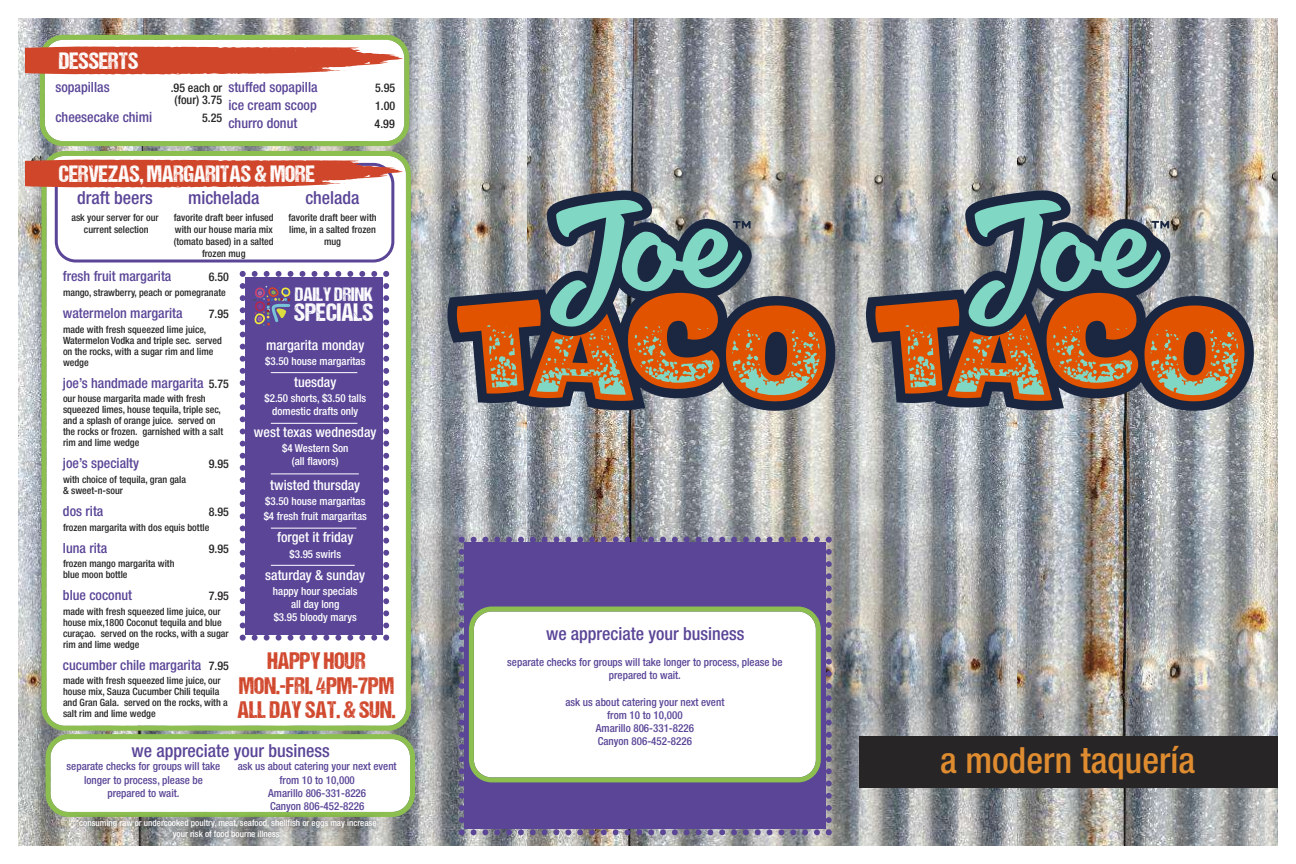
<style>
.page{position:relative;width:1296px;height:864px;background:#fff}
.page>*{position:absolute;margin:0;border:0;box-sizing:border-box;transform-origin:0 0}
.t1{font:500 condensed 36.1px "Helvetica Neue";color:#df8c30}
.t2{font:25.3px "DCC Ash";color:#fff}
.t3{font:24px/24.8px "DCC Ash";color:#d0462b;text-align:center}
.t4{font:23.7px "DCC Ash";color:#fff}
.t5{font:19.4px "DCC Ash";color:#fff}
.t6{font:500 condensed 18px "Helvetica Neue";color:#5a4597}
.t7{font:500 condensed 14px "Helvetica Neue";color:#5a4597}
.t8{font:500 condensed 14px "Helvetica Neue";color:#fff}
.t9{font:500 condensed 12px/11.6px "Helvetica Neue";color:#272526;text-align:center}
.t10{font:500 condensed 11px/13.2px "Helvetica Neue";color:#5a4597;text-align:center}
.t11{font:500 condensed 11px/13.2px "Helvetica Neue";color:#fff;text-align:center}
.t12{font:500 condensed 10px/11px "Helvetica Neue";color:#272526}
.t13{font:500 condensed 9px/10.8px "Helvetica Neue";color:#fff;text-align:center}
.s1{font-size:12px;color:#272526}
</style>
<div class="page">
<img style="left:18px;top:18px;width:1260px;height:828px">
<svg style="left:41px;top:151px;width:370px;height:580px"></svg>
<div style="left:859px;top:736px;width:419px;height:52px;background:#272526"></div>
<svg style="left:25px;top:159px;width:378px;height:104px"></svg>
<svg style="left:240px;top:271px;width:149px;height:370px;background:#66529d"></svg>
<svg style="left:46px;top:734px;width:369px;height:83px"></svg>
<img style="left:58px;top:808px;width:337px;height:38px">
<svg style="left:25px;top:35px;width:384px;height:111px"></svg>
<hr style="left:271px;top:372px;width:86px;height:1px;background:#fff">
<hr style="left:271px;top:423px;width:86px;height:1px;background:#fff">
<hr style="left:271px;top:473px;width:88px;height:1px;background:#fff">
<hr style="left:271px;top:528px;width:85px;height:1px;background:#fff">
<hr style="left:271px;top:565px;width:84px;height:1px;background:#fff">
<svg style="left:866px;top:190px;width:388px;height:221px;background:#8f9295"></svg>
<svg style="left:875px;top:293px;width:370px;height:109px;background:#79584c"></svg>
<svg style="left:906px;top:199px;width:332px;height:196px;background:#887663"></svg>
<svg style="left:459px;top:537px;width:373px;height:298px;background:#5f4c96"></svg>
<svg style="left:469px;top:607px;width:352px;height:175px"></svg>
<img style="left:447px;top:190px;width:389px;height:221px">
<svg style="left:457px;top:293px;width:369px;height:109px;background:#836257"></svg>
<svg style="left:487px;top:199px;width:333px;height:196px;background:#897763"></svg>
<h3 class="t4" style="left:59px;top:52px;width:81px">DESSERTS</h3>
<h3 class="t7" style="left:55px;top:82px;width:56px">sopapillas</h3>
<p class="t9" style="left:171px;top:83px;width:53px">.95 each or (four) 3.75</p>
<h3 class="t7" style="left:55px;top:112px;width:98px">cheesecake chimi</h3>
<p class="t9" style="left:202px;top:113px;width:22px">5.25</p>
<h3 class="t7" style="left:228px;top:82px;width:91px">stuffed sopapilla</h3>
<p class="t9" style="left:375px;top:83px;width:22px">5.95</p>
<h3 class="t7" style="left:228px;top:100px;width:90px">ice cream scoop</h3>
<p class="t9" style="left:375px;top:101px;width:22px">1.00</p>
<h3 class="t7" style="left:228px;top:118px;width:70px">churro donut</h3>
<p class="t9" style="left:375px;top:119px;width:22px">4.99</p>
<h3 class="t4" style="left:59px;top:165px;width:257px">CERVEZAS,MARGARITAS&amp;MORE</h3>
<h3 class="t6" style="left:77px;top:191px;width:77px">draft beers</h3>
<p class="t12" style="left:71px;top:212px;width:89px;line-height:12.7px;text-align:center">ask your server for our current selection</p>
<h3 class="t6" style="left:188px;top:191px;width:73px">michelada</h3>
<p class="t12" style="left:174px;top:212px;width:101px;line-height:12.2px;text-align:center">favorite draft beer infused with our house maria mix (tomato based) in a salted frozen mug</p>
<h3 class="t6" style="left:305px;top:191px;width:56px">chelada</h3>
<p class="t12" style="left:288px;top:212px;width:90px;line-height:12px;text-align:center">favorite draft beer with lime, in a salted frozen mug</p>
<h3 class="t7" style="left:63px;top:271px;width:110px">fresh fruit margarita</h3>
<p class="t9" style="left:209px;top:272px;width:22px">6.50</p>
<p class="t12" style="left:63px;top:288px;width:164px">mango, strawberry, peach or pomegranate</p>
<h3 class="t7" style="left:63px;top:308px;width:121px">watermelon margarita</h3>
<p class="t9" style="left:209px;top:309px;width:22px">7.95</p>
<p class="t12" style="left:63px;top:325px;width:160px">made with fresh squeezed lime juice,<br>Watermelon Vodka and triple sec. served on the rocks, with a sugar rim and lime wedge</p>
<h3 class="t7" style="left:63px;top:378px;width:167px">joe’s handmade margarita <span class="s1">5.75</span></h3>
<p class="t12" style="left:63px;top:394px;width:162px">our house margarita made with fresh squeezed limes, house tequila, triple sec, and a splash of orange juice. served on the rocks or frozen. garnished with a salt rim and lime wedge</p>
<h3 class="t7" style="left:63px;top:458px;width:78px">joe’s specialty</h3>
<p class="t9" style="left:209px;top:459px;width:22px">9.95</p>
<p class="t12" style="left:63px;top:475px;width:125px">with choice of tequila, gran gala &amp; sweet-n-sour</p>
<h3 class="t7" style="left:63px;top:506px;width:42px">dos rita</h3>
<p class="t9" style="left:209px;top:507px;width:22px">8.95</p>
<p class="t12" style="left:63px;top:522px;width:148px">frozen margarita with dos equis bottle</p>
<h3 class="t7" style="left:63px;top:543px;width:46px">luna rita</h3>
<p class="t9" style="left:209px;top:544px;width:22px">9.95</p>
<p class="t12" style="left:63px;top:559px;width:113px">frozen mango margarita with blue moon bottle</p>
<h3 class="t7" style="left:63px;top:590px;width:71px">blue coconut</h3>
<p class="t9" style="left:209px;top:591px;width:22px">7.95</p>
<p class="t12" style="left:63px;top:607px;width:167px">made with fresh squeezed lime juice, our house mix,1800 Coconut tequila and blue curaçao. served on the rocks, with a sugar rim and lime wedge</p>
<h3 class="t7" style="left:63px;top:660px;width:167px">cucumber chile margarita <span class="s1">7.95</span></h3>
<p class="t12" style="left:63px;top:676px;width:166px">made with fresh squeezed lime juice, our house mix, Sauza Cucumber Chili tequila and Gran Gala. served on the rocks, with a salt rim and lime wedge</p>
<h3 class="t5" style="left:295px;top:287px;width:79px">DAILYDRINK</h3>
<h2 class="t2" style="left:294px;top:303px;width:81px">SPECIALS</h2>
<h3 class="t8" style="left:266px;top:340px;width:100px">margarita monday</h3>
<p class="t11" style="left:265px;top:356px;width:102px">$3.50 house margaritas</p>
<h3 class="t8" style="left:294px;top:377px;width:44px">tuesday</h3>
<p class="t11" style="left:264px;top:392px;width:103px">$2.50 shorts, $3.50 talls domestic drafts only</p>
<h3 class="t8" style="left:254px;top:427px;width:124px">west texas wednesday</h3>
<p class="t11" style="left:282px;top:442px;width:68px">$4 Western Son (all flavors)</p>
<h3 class="t8" style="left:270px;top:480px;width:91px">twisted thursday</h3>
<p class="t11" style="left:264px;top:494px;width:105px;line-height:15.2px;text-align:left">$3.50 house margaritas $4 fresh fruit margaritas</p>
<h3 class="t8" style="left:277px;top:532px;width:78px">forget it friday</h3>
<p class="t11" style="left:289px;top:549px;width:53px">$3.95 swirls</p>
<h3 class="t8" style="left:265px;top:570px;width:101px">saturday &amp; sunday</h3>
<p class="t11" style="left:273px;top:585px;width:86px">happy hour specials all day long<br>$3.95 bloody marys</p>
<h3 class="t3" style="left:238px;top:649px;width:159px">HAPPYHOUR<br>MON.-FRI.4PM-7PM<br>ALLDAYSAT.&amp;SUN.</h3>
<h3 class="t6" style="left:131px;top:744px;width:200px">we appreciate your business</h3>
<p class="t10" style="left:67px;top:761px;width:155px">separate checks for groups will take longer to process, please be prepared to wait.</p>
<p class="t10" style="left:238px;top:761px;width:160px">ask us about catering your next event from 10 to 10,000<br>Amarillo 806-331-8226<br>Canyon 806-452-8226</p>
<p class="t13" style="left:76px;top:818px;width:302px">*consuming raw or undercooked poultry, meat, seafood, shellfish or eggs may increase your risk of food bourne illness</p>
<h3 class="t6" style="left:546px;top:627px;width:200px">we appreciate your business</h3>
<p class="t10" style="left:507px;top:656px;width:277px">separate checks for groups will take longer to process, please be prepared to wait.</p>
<p class="t10" style="left:565px;top:696px;width:160px">ask us about catering your next event from 10 to 10,000<br>Amarillo 806-331-8226<br>Canyon 806-452-8226</p>
<h1 class="t1" style="left:940px;top:747px;width:257px">a modern taquería</h1>
</div>
